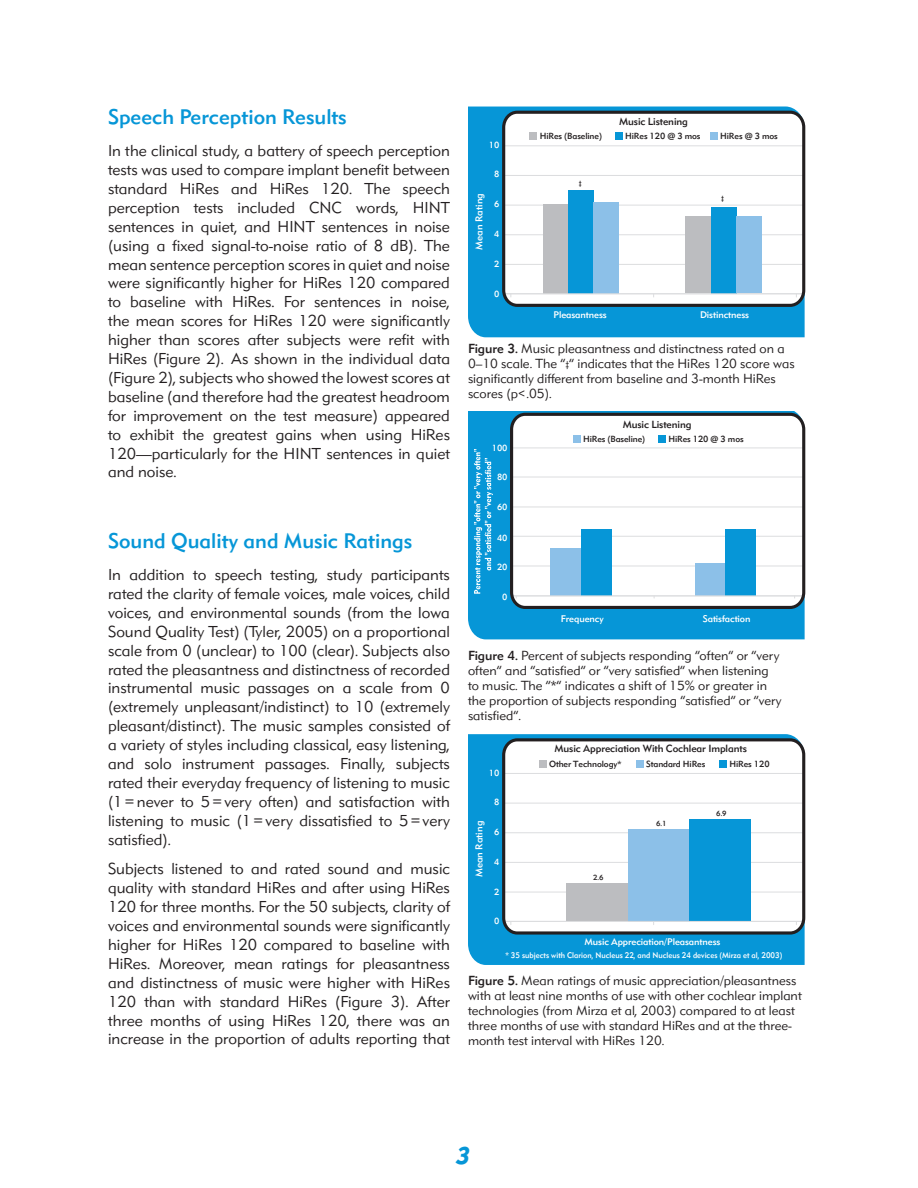
<style>
.page{position:relative;width:918px;height:1188px;background:#fff}
.page>*{position:absolute;margin:0;border:0;box-sizing:border-box;transform-origin:0 0}
.t1{font:italic 700 24px "DH Sans";color:#0696d7}
.heading{font:500 21px "DH Sans";color:#0696d7}
.following_paragraphs{font:300 15.75px/18.9px "DH Sans";color:#231f20;text-align:justify}
.intro_paragraph{font:300 15.75px/18.9px "DH Sans";color:#231f20;text-align:justify}
.t2{font:300 13.2px/15px "DH Sans";color:#231f20}
.t3{font:500 10.35px "DH Sans";letter-spacing:-.01em;color:#231f20}
.t4{font:500 10.05px "DH Sans";color:#fff}
.t5{font:500 9.6px "DH Sans";letter-spacing:-.01em;color:#fff}
.t6{font:500 8.85px "DH Sans";letter-spacing:-.01em;color:#231f20}
.t7{font:500 8.85px "DH Sans";letter-spacing:-.01em;color:#fff}
.t8{font:500 8.1px "DH Sans";color:#fff;scale:.95 1}
.t9{font:500 7.35px "DH Sans";color:#231f20}
.s1{font-weight:500}
.s2{font-size:9.75px}
</style>
<div class="page">
<div style="left:468px;top:107px;width:337px;height:230px;background:#0696d7"></div>
<div style="left:504px;top:112px;width:300px;height:193px;background:#fff;border-radius:14px"></div>
<hr style="left:503px;top:145px;width:300px;height:1px;background:#dcdddf">
<hr style="left:503px;top:175px;width:300px;height:1px;background:#dcdddf">
<hr style="left:503px;top:205px;width:300px;height:1px;background:#dcdddf">
<hr style="left:503px;top:234px;width:300px;height:1px;background:#dcdddf">
<hr style="left:503px;top:264px;width:300px;height:1px;background:#dcdddf">
<div style="left:543px;top:204px;width:25px;height:89px;background:#bcbdc0"></div>
<div style="left:568px;top:190px;width:25px;height:103px;background:#0696d7"></div>
<div style="left:593px;top:202px;width:25px;height:91px;background:#8cc0e8"></div>
<div style="left:686px;top:216px;width:25px;height:77px;background:#bcbdc0"></div>
<div style="left:711px;top:207px;width:25px;height:87px;background:#0696d7"></div>
<div style="left:736px;top:216px;width:25px;height:77px;background:#8cc0e8"></div>
<div style="left:530px;top:132px;width:7px;height:8px;background:#bcbdc0"></div>
<div style="left:615px;top:132px;width:8px;height:8px;background:#0696d7"></div>
<div style="left:710px;top:132px;width:8px;height:8px;background:#8cc0e8"></div>
<hr style="left:504px;top:293px;width:299px;height:1px;background:#dcdddf">
<div style="left:502px;top:111px;width:303px;height:196px;border:3px solid #231f20;border-radius:14px"></div>
<div style="left:468px;top:412px;width:337px;height:227px;background:#0696d7"></div>
<div style="left:512px;top:414px;width:292px;height:194px;background:#fff;border-radius:14px"></div>
<hr style="left:512px;top:595px;width:291px;height:1px;background:#dcdddf">
<hr style="left:511px;top:448px;width:292px;height:1px;background:#dcdddf">
<hr style="left:511px;top:477px;width:292px;height:1px;background:#dcdddf">
<hr style="left:511px;top:507px;width:292px;height:1px;background:#dcdddf">
<hr style="left:511px;top:536px;width:292px;height:1px;background:#dcdddf">
<hr style="left:511px;top:566px;width:292px;height:1px;background:#dcdddf">
<div style="left:551px;top:549px;width:30px;height:47px;background:#8cc0e8"></div>
<div style="left:581px;top:529px;width:31px;height:67px;background:#0696d7"></div>
<div style="left:695px;top:564px;width:31px;height:32px;background:#8cc0e8"></div>
<div style="left:726px;top:529px;width:30px;height:67px;background:#0696d7"></div>
<hr style="left:512px;top:596px;width:291px;height:1px;background:#dcdddf">
<div style="left:510px;top:413px;width:295px;height:196px;border:3px solid #231f20;border-radius:14px"></div>
<svg style="left:474px;top:449px;width:19px;height:145px;background:#3bacdf"></svg>
<div style="left:573px;top:436px;width:7px;height:7px;background:#8cc0e8"></div>
<div style="left:659px;top:436px;width:7px;height:7px;background:#0696d7"></div>
<div style="left:468px;top:734px;width:337px;height:231px;background:#0696d7"></div>
<div style="left:504px;top:740px;width:300px;height:193px;background:#fff;border-radius:14px"></div>
<hr style="left:503px;top:773px;width:300px;height:1px;background:#dcdddf">
<hr style="left:503px;top:803px;width:300px;height:1px;background:#dcdddf">
<hr style="left:503px;top:832px;width:300px;height:1px;background:#dcdddf">
<hr style="left:503px;top:862px;width:300px;height:1px;background:#dcdddf">
<hr style="left:503px;top:892px;width:300px;height:1px;background:#dcdddf">
<div style="left:566px;top:884px;width:62px;height:37px;background:#bcbdc0"></div>
<div style="left:628px;top:829px;width:62px;height:92px;background:#8cc0e8"></div>
<div style="left:690px;top:819px;width:61px;height:102px;background:#0696d7"></div>
<div style="left:539px;top:760px;width:7px;height:8px;background:#bcbdc0"></div>
<div style="left:636px;top:760px;width:8px;height:8px;background:#8cc0e8"></div>
<div style="left:720px;top:760px;width:7px;height:8px;background:#0696d7"></div>
<hr style="left:504px;top:921px;width:299px;height:1px;background:#dcdddf">
<div style="left:502px;top:738px;width:303px;height:197px;border:3px solid #231f20;border-radius:14px"></div>
<p class="heading" style="left:108px;top:104px;width:240px">Speech Perception Results</p>
<p class="following_paragraphs" style="left:108px;top:141px;width:344px">In the clinical study, a battery of speech perception tests was used to compare implant benefit between standard HiRes and HiRes 120. The speech perception tests included CNC words, HINT sentences in quiet, and HINT sentences in noise (using a fixed signal-to-noise ratio of 8 dB). The mean sentence perception scores in quiet and noise were significantly higher for HiRes 120 compared to baseline with HiRes. For sentences in noise, the mean scores for HiRes 120 were significantly higher than scores after subjects were refit with HiRes (Figure 2). As shown in the individual data (Figure 2), subjects who showed the lowest scores at baseline (and therefore had the greatest headroom for improvement on the test measure) appeared to exhibit the greatest gains when using HiRes 120—particularly for the HINT sentences in quiet and noise.</p>
<p class="heading" style="left:108px;top:528px;width:306px">Sound Quality and Music Ratings</p>
<p class="intro_paragraph" style="left:108px;top:565px;width:344px">In addition to speech testing, study participants rated the clarity of female voices, male voices, child voices, and environmental sounds (from the Iowa Sound Quality Test) (Tyler, 2005) on a proportional scale from 0 (unclear) to 100 (clear). Subjects also rated the pleasantness and distinctness of recorded instrumental music passages on a scale from 0 (extremely unpleasant/indistinct) to 10 (extremely pleasant/distinct). The music samples consisted of a variety of styles including classical, easy listening, and solo instrument passages. Finally, subjects rated their everyday frequency of listening to music (1=never to 5=very often) and satisfaction with listening to music (1=very dissatisfied to 5=very satisfied).</p>
<p class="following_paragraphs" style="left:108px;top:860px;width:344px">Subjects listened to and rated sound and music quality with standard HiRes and after using HiRes 120 for three months. For the 50 subjects, clarity of voices and environmental sounds were significantly higher for HiRes 120 compared to baseline with HiRes. Moreover, mean ratings for pleasantness and distinctness of music were higher with HiRes 120 than with standard HiRes (Figure 3). After three months of using HiRes 120, there was an increase in the proportion of adults reporting that</p>
<p class="t7" style="left:489px;top:140px;width:12px">10</p>
<p class="t4" style="left:473px;top:250px;width:58px;rotate:-90deg">Mean Rating</p>
<p class="t7" style="left:494px;top:169px;width:7px">8</p>
<p class="t7" style="left:494px;top:199px;width:7px">6</p>
<p class="t7" style="left:494px;top:229px;width:7px">4</p>
<p class="t7" style="left:494px;top:259px;width:7px">2</p>
<p class="t7" style="left:494px;top:288px;width:7px">0</p>
<p class="t3" style="left:619px;top:115px;width:70px">Music Listening</p>
<p class="t6" style="left:540px;top:131px;width:64px">HiRes (Baseline)</p>
<p class="t6" style="left:625px;top:131px;width:77px">HiRes 120 @ 3 mos</p>
<p class="t9" style="left:579px;top:179px;width:4px">‡</p>
<p class="t6" style="left:720px;top:131px;width:59px">HiRes @ 3 mos</p>
<p class="t9" style="left:721px;top:194px;width:4px">‡</p>
<p class="t5" style="left:554px;top:308px;width:55px">Pleasantness</p>
<p class="t5" style="left:700px;top:308px;width:51px">Distinctness</p>
<p class="t2" style="left:468px;top:341px;width:328px"><span class="s1">Figure 3.</span> Music pleasantness and distinctness rated on a 0–10 scale. The “<span class="s2">‡</span>” indicates that the HiRes 120 score was significantly different from baseline and 3-month HiRes scores (p&lt;.05).</p>
<p class="t7" style="left:492px;top:443px;width:17px">100</p>
<p class="t7" style="left:497px;top:472px;width:12px">80</p>
<p class="t7" style="left:497px;top:502px;width:12px">60</p>
<p class="t7" style="left:497px;top:532px;width:12px">40</p>
<p class="t7" style="left:497px;top:562px;width:12px">20</p>
<p class="t7" style="left:502px;top:591px;width:7px">0</p>
<p class="t3" style="left:623px;top:418px;width:70px">Music Listening</p>
<p class="t6" style="left:583px;top:434px;width:64px">HiRes (Baseline)</p>
<p class="t6" style="left:668px;top:434px;width:77px">HiRes 120 @ 3 mos</p>
<p class="t5" style="left:561px;top:612px;width:44px">Frequency</p>
<p class="t5" style="left:703px;top:612px;width:49px">Satisfaction</p>
<p class="t2" style="left:468px;top:648px;width:315px"><span class="s1">Figure 4.</span> Percent of subjects responding “often” or “very often” and “satisfied” or “very satisfied” when listening to music. The “*” indicates a shift of 15% or greater in the proportion of subjects responding “satisfied” or “very satisfied”.</p>
<p class="t7" style="left:489px;top:767px;width:12px">10</p>
<p class="t4" style="left:473px;top:877px;width:58px;rotate:-90deg">Mean Rating</p>
<p class="t7" style="left:494px;top:796px;width:7px">8</p>
<p class="t7" style="left:494px;top:826px;width:7px">6</p>
<p class="t7" style="left:494px;top:857px;width:7px">4</p>
<p class="t7" style="left:494px;top:886px;width:7px">2</p>
<p class="t7" style="left:494px;top:916px;width:7px">0</p>
<p class="t3" style="left:554px;top:742px;width:194px">Music Appreciation With Cochlear Implants</p>
<p class="t6" style="left:549px;top:758px;width:74px">Other Technology*</p>
<p class="t6" style="left:646px;top:758px;width:61px">Standard HiRes</p>
<p class="t6" style="left:729px;top:758px;width:42px">HiRes 120</p>
<p class="t9" style="left:656px;top:819px;width:12px">6.1</p>
<p class="t9" style="left:716px;top:809px;width:12px">6.9</p>
<p class="t9" style="left:593px;top:873px;width:12px">2.6</p>
<p class="t5" style="left:585px;top:935px;width:137px">Music Appreciation/Pleasantness</p>
<p class="t8" style="left:506px;top:950px;width:293px">* 35 subjects with Clarion, Nucleus 22, and Nucleus 24 devices (Mirza et al, 2003)</p>
<p class="t2" style="left:468px;top:973px;width:335px"><span class="s1">Figure 5.</span> Mean ratings of music appreciation/pleasantness with at least nine months of use with other cochlear implant technologies (from Mirza et al, 2003) compared to at least three months of use with standard HiRes and at the three&shy;month test interval with HiRes 120.</p>
<p class="t1" style="left:455px;top:1140px;width:16px">3</p>
</div>
